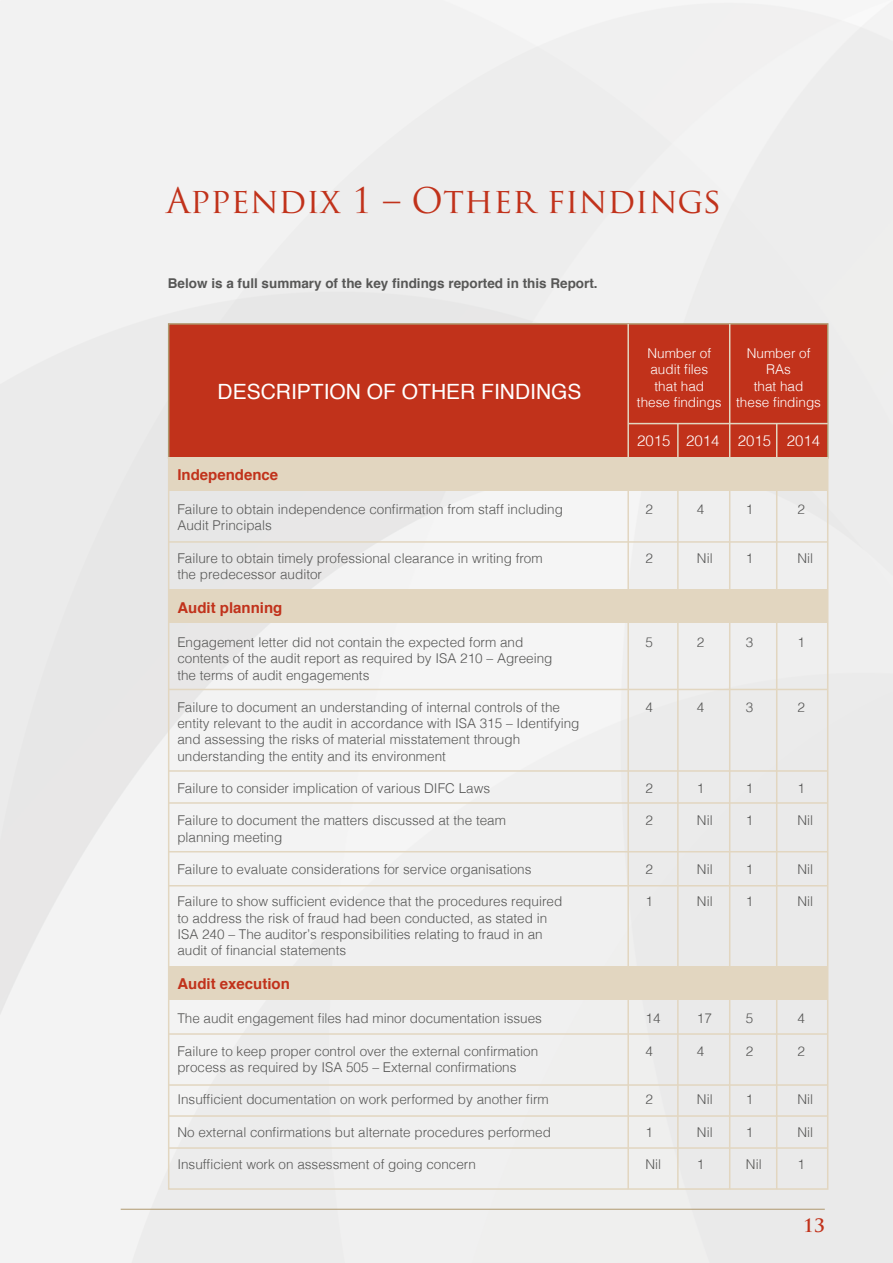
<style>
.page{position:relative;width:893px;height:1263px;background:#fff}
.page>*{position:absolute;margin:0;border:0;box-sizing:border-box;transform-origin:0 0}
.t1{font:34.5px "Trajan Pro";color:#c1321b}
.t2{font:21px "Helvetica";color:#fff}
.t3{font:700 18px "Trajan Pro";color:#c1321b}
.t4{font:700 15px "Helvetica";color:#c1321b}
.t5{font:300 15px "Helvetica";color:#fff}
.t6{font:300 13.5px/16.2px "Helvetica";color:#575756}
.t7{font:300 13.5px/16.2px "Helvetica";color:#fff;text-align:center}
.t8{font:700 13.5px "Helvetica";color:#575756}
</style>
<div class="page">
<hr style="left:121px;top:1209px;width:704px;height:1px;background:#af986e">
<div style="left:168px;top:323px;width:660px;height:136px;background:#c1321b;border:2px solid #af986e"></div>
<div style="left:169px;top:458px;width:659px;height:33px;background:#e2d6c0"></div>
<div style="left:169px;top:590px;width:659px;height:33px;background:#e2d6c0"></div>
<div style="left:169px;top:967px;width:659px;height:33px;background:#e2d6c0"></div>
<hr style="left:169px;top:1147px;width:659px;height:2px;background:#e2d6c0">
<hr style="left:169px;top:1115px;width:659px;height:2px;background:#e2d6c0">
<hr style="left:169px;top:1084px;width:659px;height:2px;background:#e2d6c0">
<hr style="left:169px;top:1033px;width:659px;height:2px;background:#e2d6c0">
<hr style="left:169px;top:885px;width:659px;height:1px;background:#e2d6c0">
<hr style="left:169px;top:851px;width:659px;height:1px;background:#e2d6c0">
<hr style="left:169px;top:802px;width:659px;height:2px;background:#e2d6c0">
<hr style="left:169px;top:770px;width:659px;height:2px;background:#e2d6c0">
<hr style="left:169px;top:689px;width:659px;height:1px;background:#e2d6c0">
<hr style="left:169px;top:541px;width:659px;height:2px;background:#e2d6c0">
<hr style="left:776px;top:424px;width:1px;height:765px;background:#e2d6c0">
<hr style="left:729px;top:324px;width:1px;height:865px;background:#e2d6c0">
<hr style="left:677px;top:424px;width:2px;height:765px;background:#e2d6c0">
<hr style="left:627px;top:324px;width:2px;height:865px;background:#e2d6c0">
<hr style="left:628px;top:423px;width:200px;height:1px;background:#e2d6c0">
<h1 class="t1" style="left:166px;top:178px;width:557px">Appendix 1 – Other findings</h1>
<p class="t8" style="left:168px;top:272px;width:431px">Below is a full summary of the key findings reported in this Report.</p>
<h2 class="t2" style="left:218px;top:375px;width:366px">DESCRIPTION OF OTHER FINDINGS</h2>
<p class="t7" style="left:637px;top:344px;width:86px">Number of audit files<br>that had these findings</p>
<p class="t7" style="left:736px;top:344px;width:86px">Number of<br>RAs<br>that had these findings</p>
<p class="t5" style="left:637px;top:428px;width:184px">2015 2014 2015 2014</p>
<p class="t4" style="left:177px;top:462px;width:102px">Independence</p>
<p class="t6" style="left:177px;top:500px;width:387px">Failure to obtain independence confirmation from staff including</p>
<p class="t6" style="left:646px;top:500px;width:9px">2</p>
<p class="t6" style="left:697px;top:500px;width:9px">4</p>
<p class="t6" style="left:746px;top:500px;width:9px">1</p>
<p class="t6" style="left:797px;top:500px;width:9px">2</p>
<p class="t6" style="left:177px;top:516px;width:96px">Audit Principals</p>
<p class="t6" style="left:177px;top:549px;width:367px">Failure to obtain timely professional clearance in writing from</p>
<p class="t6" style="left:646px;top:549px;width:9px">2</p>
<p class="t6" style="left:697px;top:549px;width:17px">Nil</p>
<p class="t6" style="left:746px;top:549px;width:9px">1</p>
<p class="t6" style="left:797px;top:549px;width:17px">Nil</p>
<p class="t6" style="left:177px;top:565px;width:146px">the predecessor auditor</p>
<p class="t4" style="left:177px;top:595px;width:106px">Audit planning</p>
<p class="t6" style="left:177px;top:633px;width:347px">Engagement letter did not contain the expected form and</p>
<p class="t6" style="left:646px;top:633px;width:9px">5</p>
<p class="t6" style="left:697px;top:633px;width:9px">2</p>
<p class="t6" style="left:746px;top:633px;width:9px">3</p>
<p class="t6" style="left:797px;top:633px;width:9px">1</p>
<p class="t6" style="left:177px;top:649px;width:377px">contents of the audit report as required by ISA 210 – Agreeing the terms of audit engagements</p>
<p class="t6" style="left:177px;top:698px;width:384px">Failure to document an understanding of internal controls of the</p>
<p class="t6" style="left:646px;top:698px;width:9px">4</p>
<p class="t6" style="left:697px;top:698px;width:9px">4</p>
<p class="t6" style="left:746px;top:698px;width:9px">3</p>
<p class="t6" style="left:797px;top:698px;width:9px">2</p>
<p class="t6" style="left:177px;top:714px;width:404px">entity relevant to the audit in accordance with ISA 315 – Identifying and assessing the risks of material misstatement through understanding the entity and its environment</p>
<p class="t6" style="left:177px;top:779px;width:314px">Failure to consider implication of various DIFC Laws</p>
<p class="t6" style="left:646px;top:779px;width:9px">2</p>
<p class="t6" style="left:697px;top:779px;width:9px">1</p>
<p class="t6" style="left:746px;top:779px;width:9px">1</p>
<p class="t6" style="left:797px;top:779px;width:9px">1</p>
<p class="t6" style="left:177px;top:811px;width:330px">Failure to document the matters discussed at the team</p>
<p class="t6" style="left:646px;top:811px;width:9px">2</p>
<p class="t6" style="left:697px;top:811px;width:17px">Nil</p>
<p class="t6" style="left:746px;top:811px;width:9px">1</p>
<p class="t6" style="left:797px;top:811px;width:17px">Nil</p>
<p class="t6" style="left:177px;top:828px;width:107px">planning meeting</p>
<p class="t6" style="left:177px;top:860px;width:356px">Failure to evaluate considerations for service organisations</p>
<p class="t6" style="left:646px;top:860px;width:9px">2</p>
<p class="t6" style="left:697px;top:860px;width:17px">Nil</p>
<p class="t6" style="left:746px;top:860px;width:9px">1</p>
<p class="t6" style="left:797px;top:860px;width:17px">Nil</p>
<p class="t6" style="left:177px;top:892px;width:386px">Failure to show sufficient evidence that the procedures required</p>
<p class="t6" style="left:646px;top:892px;width:9px">1</p>
<p class="t6" style="left:697px;top:892px;width:17px">Nil</p>
<p class="t6" style="left:746px;top:892px;width:9px">1</p>
<p class="t6" style="left:797px;top:892px;width:17px">Nil</p>
<p class="t6" style="left:177px;top:909px;width:371px">to address the risk of fraud had been conducted, as stated in<br>ISA 240 – The auditor’s responsibilities relating to fraud in an audit of financial statements</p>
<p class="t4" style="left:177px;top:972px;width:114px">Audit execution</p>
<p class="t6" style="left:177px;top:1009px;width:366px">The audit engagement files had minor documentation issues</p>
<p class="t6" style="left:646px;top:1009px;width:17px">14</p>
<p class="t6" style="left:697px;top:1009px;width:17px">17</p>
<p class="t6" style="left:746px;top:1009px;width:9px">5</p>
<p class="t6" style="left:797px;top:1009px;width:9px">4</p>
<p class="t6" style="left:177px;top:1042px;width:362px">Failure to keep proper control over the external confirmation</p>
<p class="t6" style="left:646px;top:1042px;width:9px">4</p>
<p class="t6" style="left:697px;top:1042px;width:9px">4</p>
<p class="t6" style="left:746px;top:1042px;width:9px">2</p>
<p class="t6" style="left:797px;top:1042px;width:9px">2</p>
<p class="t6" style="left:177px;top:1058px;width:341px">process as required by ISA 505 – External confirmations</p>
<p class="t6" style="left:177px;top:1090px;width:373px">Insufficient documentation on work performed by another firm</p>
<p class="t6" style="left:646px;top:1090px;width:9px">2</p>
<p class="t6" style="left:697px;top:1090px;width:17px">Nil</p>
<p class="t6" style="left:746px;top:1090px;width:9px">1</p>
<p class="t6" style="left:797px;top:1090px;width:17px">Nil</p>
<p class="t6" style="left:177px;top:1123px;width:375px">No external confirmations but alternate procedures performed</p>
<p class="t6" style="left:646px;top:1123px;width:9px">1</p>
<p class="t6" style="left:697px;top:1123px;width:17px">Nil</p>
<p class="t6" style="left:746px;top:1123px;width:9px">1</p>
<p class="t6" style="left:797px;top:1123px;width:17px">Nil</p>
<p class="t6" style="left:177px;top:1155px;width:300px">Insufficient work on assessment of going concern</p>
<p class="t6" style="left:646px;top:1155px;width:17px">Nil</p>
<p class="t6" style="left:697px;top:1155px;width:9px">1</p>
<p class="t6" style="left:746px;top:1155px;width:17px">Nil</p>
<p class="t6" style="left:797px;top:1155px;width:9px">1</p>
<h3 class="t3" style="left:803px;top:1214px;width:23px">13</h3>
</div>
